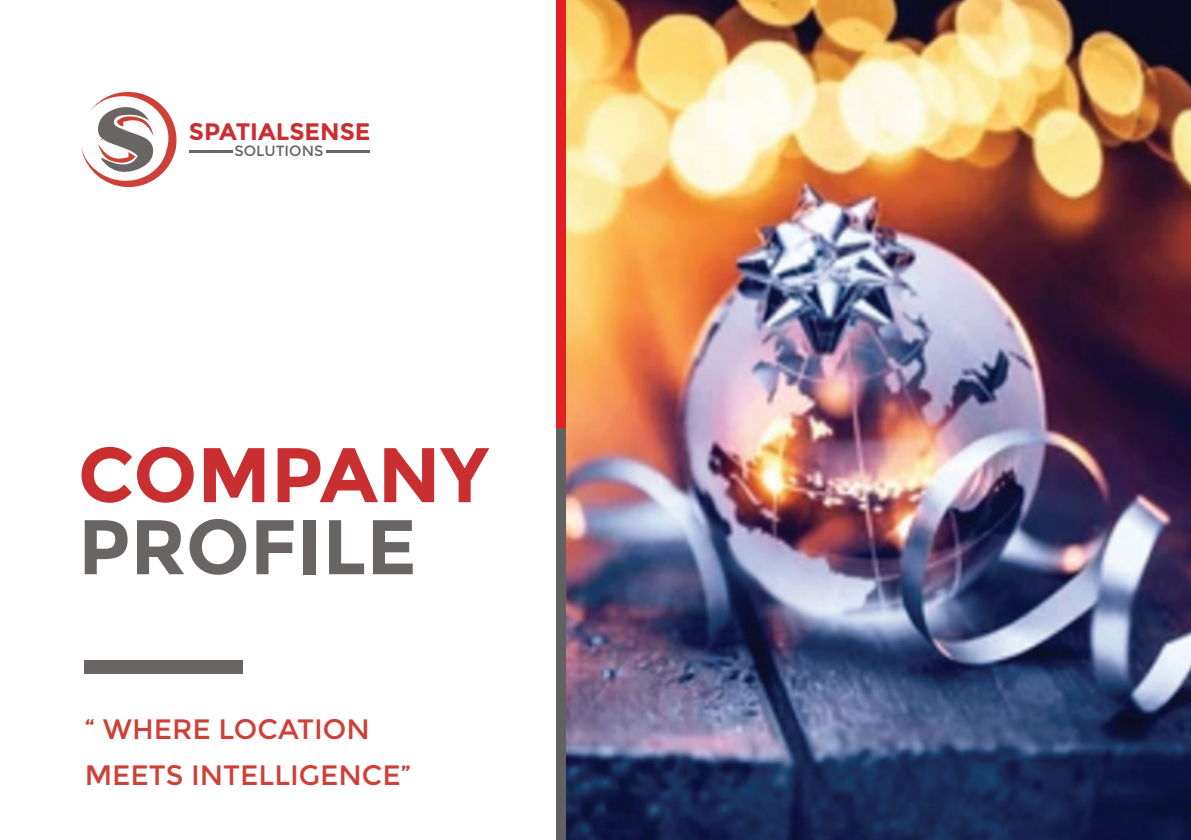
<style>
.page{position:relative;width:1191px;height:840px;background:#fff}
.page>*{position:absolute;margin:0;border:0;box-sizing:border-box;transform-origin:0 0}
.t1{font:700 77.2px "Montserrat";color:#c92f31}
.t2{font:700 77.2px "Montserrat";color:#696565}
.t3{font:28px/46px "Montserrat";color:#cd4139}
.t4{font:700 23.8px "Montserrat";color:#c92f31}
.t5{font:14.8px "Montserrat";color:#696565}
</style>
<div class="page">
<img style="left:565px;top:0;width:626px;height:839px">
<svg style="left:81px;top:91px;width:96px;height:97px"></svg>
<hr style="left:326px;top:150px;width:43px;height:2px;background:#696565">
<hr style="left:190px;top:150px;width:43px;height:2px;background:#696565">
<div style="left:85px;top:660px;width:158px;height:13px;background:#696565"></div>
<div style="left:556px;top:0;width:9px;height:428px;background:#e11f25"></div>
<div style="left:556px;top:428px;width:9px;height:411px;background:#606160"></div>
<p class="t4" style="left:189px;top:117px;width:183px">SPATIALSENSE</p>
<p class="t5" style="left:234px;top:142px;width:90px">SOLUTIONS</p>
<h1 class="t1" style="left:78px;top:428px;width:412px">COMPANY</h1>
<h1 class="t2" style="left:78px;top:500px;width:340px">PROFILE</h1>
<p class="t3" style="left:85px;top:706px;width:328px">“ WHERE LOCATION<br>MEETS INTELLIGENCE”</p>
</div>
